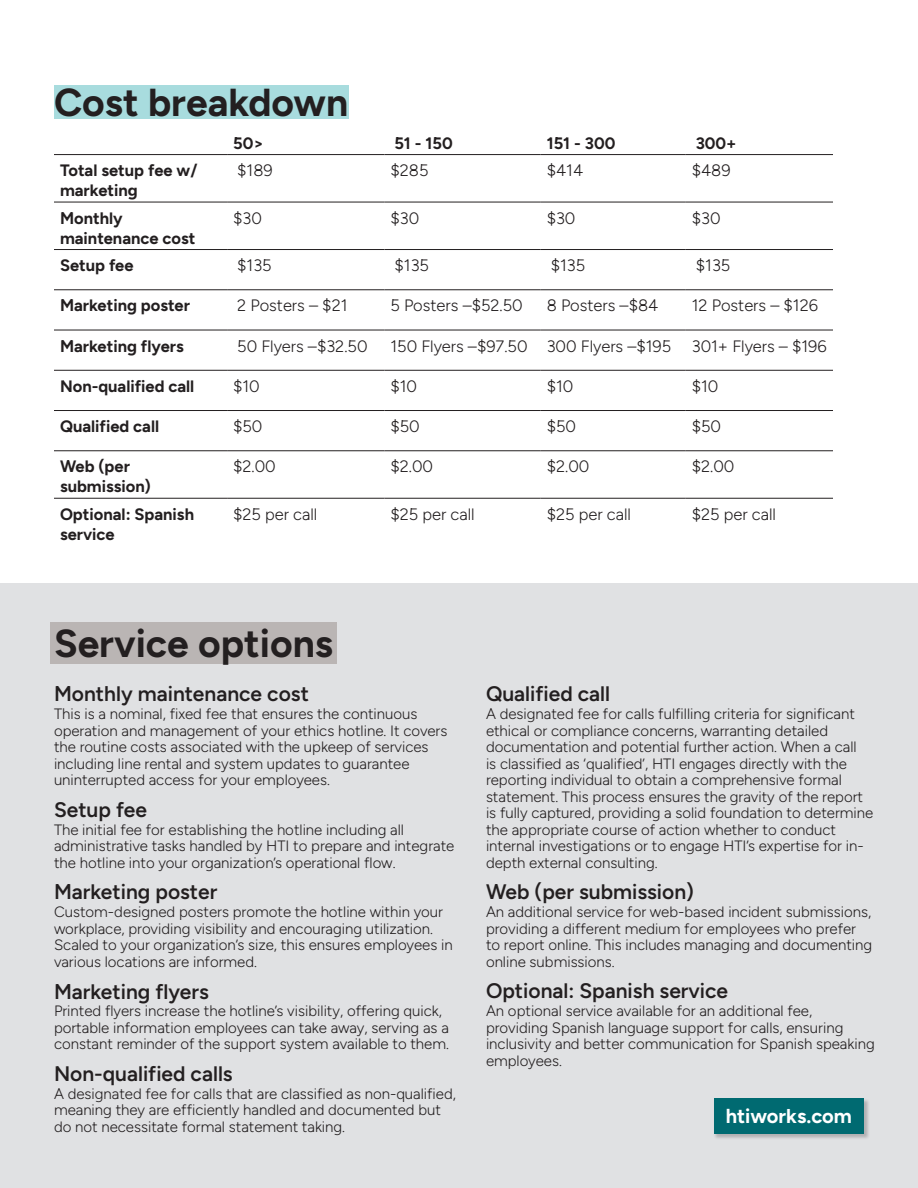
<style>
.page{position:relative;width:918px;height:1188px;background:#fff}
.page>*{position:absolute;margin:0;border:0;box-sizing:border-box;transform-origin:0 0}
.Paragraph_Style_2{font:700 39px "Figtree";color:#231f20}
.Intro_Head{font:700 39px "Figtree";color:#231f20}
.Class_title{font:600 21px "Figtree";color:#231f20}
.Body{font:700 20.1px "Figtree";color:#fff}
.t1{font:300 16.5px "Figtree";color:#231f20}
.t2{font:700 16.5px/19.8px "Figtree";color:#231f20}
.Body_2{font:300 15px/16.5px "Figtree";color:#231f20}
</style>
<div class="page">
<div style="left:0;top:583px;width:918px;height:605px;background:#e0e1e3"></div>
<div style="left:54px;top:86px;width:294px;height:33px;background:#a8dcde"></div>
<div style="left:50px;top:622px;width:287px;height:42px;background:#bab5b4"></div>
<hr style="left:54px;top:154px;width:173px;height:1px;background:#231f20">
<hr style="left:227px;top:154px;width:157px;height:1px;background:#231f20">
<hr style="left:384px;top:154px;width:157px;height:1px;background:#231f20">
<hr style="left:541px;top:154px;width:145px;height:1px;background:#231f20">
<hr style="left:686px;top:154px;width:147px;height:1px;background:#231f20">
<hr style="left:54px;top:202px;width:173px;height:1px;background:#231f20">
<hr style="left:227px;top:202px;width:157px;height:1px;background:#231f20">
<hr style="left:384px;top:202px;width:157px;height:1px;background:#231f20">
<hr style="left:541px;top:202px;width:145px;height:1px;background:#231f20">
<hr style="left:686px;top:202px;width:147px;height:1px;background:#231f20">
<hr style="left:54px;top:249px;width:173px;height:1px;background:#231f20">
<hr style="left:227px;top:249px;width:157px;height:1px;background:#231f20">
<hr style="left:384px;top:249px;width:157px;height:1px;background:#231f20">
<hr style="left:541px;top:249px;width:145px;height:1px;background:#231f20">
<hr style="left:686px;top:249px;width:147px;height:1px;background:#231f20">
<hr style="left:54px;top:290px;width:173px;height:1px;background:#231f20">
<hr style="left:227px;top:290px;width:157px;height:1px;background:#231f20">
<hr style="left:384px;top:290px;width:157px;height:1px;background:#231f20">
<hr style="left:541px;top:290px;width:145px;height:1px;background:#231f20">
<hr style="left:686px;top:290px;width:147px;height:1px;background:#231f20">
<hr style="left:54px;top:330px;width:173px;height:1px;background:#231f20">
<hr style="left:227px;top:330px;width:157px;height:1px;background:#231f20">
<hr style="left:384px;top:330px;width:157px;height:1px;background:#231f20">
<hr style="left:541px;top:330px;width:145px;height:1px;background:#231f20">
<hr style="left:686px;top:330px;width:147px;height:1px;background:#231f20">
<hr style="left:54px;top:370px;width:173px;height:1px;background:#231f20">
<hr style="left:227px;top:370px;width:157px;height:1px;background:#231f20">
<hr style="left:384px;top:370px;width:157px;height:1px;background:#231f20">
<hr style="left:541px;top:370px;width:145px;height:1px;background:#231f20">
<hr style="left:686px;top:370px;width:147px;height:1px;background:#231f20">
<hr style="left:54px;top:410px;width:173px;height:1px;background:#231f20">
<hr style="left:227px;top:410px;width:157px;height:1px;background:#231f20">
<hr style="left:384px;top:410px;width:157px;height:1px;background:#231f20">
<hr style="left:541px;top:410px;width:145px;height:1px;background:#231f20">
<hr style="left:686px;top:410px;width:147px;height:1px;background:#231f20">
<hr style="left:54px;top:451px;width:173px;height:1px;background:#231f20">
<hr style="left:227px;top:451px;width:157px;height:1px;background:#231f20">
<hr style="left:384px;top:451px;width:157px;height:1px;background:#231f20">
<hr style="left:541px;top:451px;width:145px;height:1px;background:#231f20">
<hr style="left:686px;top:451px;width:147px;height:1px;background:#231f20">
<hr style="left:54px;top:498px;width:173px;height:1px;background:#231f20">
<hr style="left:227px;top:498px;width:157px;height:1px;background:#231f20">
<hr style="left:384px;top:498px;width:157px;height:1px;background:#231f20">
<hr style="left:541px;top:498px;width:145px;height:1px;background:#231f20">
<hr style="left:686px;top:498px;width:147px;height:1px;background:#231f20">
<div style="left:714px;top:1098px;width:156px;height:41px;background:#231f20;opacity:.25"></div>
<div style="left:714px;top:1098px;width:150px;height:36px;background:#006a71"></div>
<p class="Intro_Head" style="left:54px;top:80px;width:296px">Cost breakdown</p>
<p class="t2" style="left:233px;top:133px;width:32px">50&gt;</p>
<p class="t2" style="left:394px;top:133px;width:60px">51 - 150</p>
<p class="t2" style="left:547px;top:133px;width:70px">151 - 300</p>
<p class="t2" style="left:696px;top:133px;width:42px">300+</p>
<p class="t2" style="left:60px;top:161px;width:139px">Total setup fee w/ marketing</p>
<p class="t1" style="left:237px;top:161px;width:37px">$189</p>
<p class="t1" style="left:390px;top:161px;width:40px">$285</p>
<p class="t1" style="left:547px;top:161px;width:38px">$414</p>
<p class="t1" style="left:692px;top:161px;width:40px">$489</p>
<p class="t2" style="left:60px;top:208px;width:137px">Monthly maintenance cost</p>
<p class="t1" style="left:233px;top:209px;width:30px">$30</p>
<p class="t1" style="left:390px;top:209px;width:30px">$30</p>
<p class="t1" style="left:547px;top:209px;width:30px">$30</p>
<p class="t1" style="left:692px;top:209px;width:30px">$30</p>
<p class="t2" style="left:60px;top:256px;width:75px">Setup fee</p>
<p class="t1" style="left:237px;top:256px;width:36px">$135</p>
<p class="t1" style="left:395px;top:256px;width:36px">$135</p>
<p class="t1" style="left:551px;top:256px;width:36px">$135</p>
<p class="t1" style="left:696px;top:256px;width:36px">$135</p>
<p class="t2" style="left:60px;top:296px;width:132px">Marketing poster</p>
<p class="t1" style="left:237px;top:296px;width:112px">2 Posters – $21</p>
<p class="t1" style="left:390px;top:296px;width:134px">5 Posters –$52.50</p>
<p class="t1" style="left:547px;top:296px;width:113px">8 Posters –$84</p>
<p class="t1" style="left:692px;top:296px;width:128px">12 Posters – $126</p>
<p class="t2" style="left:60px;top:336px;width:125px">Marketing flyers</p>
<p class="t1" style="left:237px;top:337px;width:132px">50 Flyers –$32.50</p>
<p class="t1" style="left:390px;top:337px;width:139px">150 Flyers –$97.50</p>
<p class="t1" style="left:547px;top:337px;width:126px">300 Flyers –$195</p>
<p class="t1" style="left:692px;top:337px;width:136px">301+ Flyers – $196</p>
<p class="t2" style="left:60px;top:376px;width:136px">Non-qualified call</p>
<p class="t1" style="left:233px;top:377px;width:28px">$10</p>
<p class="t1" style="left:390px;top:377px;width:28px">$10</p>
<p class="t1" style="left:547px;top:377px;width:28px">$10</p>
<p class="t1" style="left:692px;top:377px;width:28px">$10</p>
<p class="t2" style="left:60px;top:417px;width:101px">Qualified call</p>
<p class="t1" style="left:233px;top:417px;width:31px">$50</p>
<p class="t1" style="left:390px;top:417px;width:31px">$50</p>
<p class="t1" style="left:547px;top:417px;width:31px">$50</p>
<p class="t1" style="left:692px;top:417px;width:31px">$50</p>
<p class="t2" style="left:60px;top:457px;width:92px">Web (per submission)</p>
<p class="t1" style="left:233px;top:457px;width:44px">$2.00</p>
<p class="t1" style="left:390px;top:457px;width:44px">$2.00</p>
<p class="t1" style="left:547px;top:457px;width:44px">$2.00</p>
<p class="t1" style="left:692px;top:457px;width:44px">$2.00</p>
<p class="t2" style="left:60px;top:504px;width:136px">Optional: Spanish service</p>
<p class="t1" style="left:233px;top:505px;width:86px">$25 per call</p>
<p class="t1" style="left:390px;top:505px;width:86px">$25 per call</p>
<p class="t1" style="left:547px;top:505px;width:86px">$25 per call</p>
<p class="t1" style="left:692px;top:505px;width:86px">$25 per call</p>
<p class="Paragraph_Style_2" style="left:54px;top:621px;width:281px">Service options</p>
<p class="Class_title" style="left:54px;top:682px;width:256px">Monthly maintenance cost</p>
<p class="Body_2" style="left:54px;top:706px;width:395px">This is a nominal, fixed fee that ensures the continuous operation and management of your ethics hotline. It covers the routine costs associated with the upkeep of services including line rental and system updates to guarantee uninterrupted access for your employees.</p>
<p class="Class_title" style="left:54px;top:798px;width:95px">Setup fee</p>
<p class="Body_2" style="left:54px;top:821px;width:402px">The initial fee for establishing the hotline including all administrative tasks handled by HTI to prepare and integrate the hotline into your organization’s operational flow.</p>
<p class="Class_title" style="left:54px;top:880px;width:165px">Marketing poster</p>
<p class="Body_2" style="left:54px;top:904px;width:400px">Custom-designed posters promote the hotline within your workplace, providing visibility and encouraging utilization.<br>Scaled to your organization’s size, this ensures employees in various locations are informed.</p>
<p class="Class_title" style="left:54px;top:979px;width:156px">Marketing flyers</p>
<p class="Body_2" style="left:54px;top:1003px;width:397px">Printed flyers increase the hotline’s visibility, offering quick, portable information employees can take away, serving as a constant reminder of the support system available to them.</p>
<p class="Class_title" style="left:54px;top:1062px;width:180px">Non-qualified calls</p>
<p class="Body_2" style="left:54px;top:1085px;width:403px">A designated fee for calls that are classified as non-qualified, meaning they are efficiently handled and documented but do not necessitate formal statement taking.</p>
<p class="Class_title" style="left:486px;top:682px;width:126px">Qualified call</p>
<p class="Body_2" style="left:486px;top:706px;width:389px">A designated fee for calls fulfilling criteria for significant ethical or compliance concerns, warranting detailed documentation and potential further action. When a call<br>is classified as ‘qualified’, HTI engages directly with the reporting individual to obtain a comprehensive formal statement. This process ensures the gravity of the report is fully captured, providing a solid foundation to determine the appropriate course of action whether to conduct internal investigations or to engage HTI’s expertise for in&shy;depth external consulting.</p>
<p class="Class_title" style="left:486px;top:880px;width:209px">Web (per submission)</p>
<p class="Body_2" style="left:486px;top:904px;width:388px">An additional service for web-based incident submissions, providing a different medium for employees who prefer to report online. This includes managing and documenting online submissions.</p>
<p class="Class_title" style="left:486px;top:979px;width:244px">Optional: Spanish service</p>
<p class="Body_2" style="left:486px;top:1003px;width:390px">An optional service available for an additional fee, providing Spanish language support for calls, ensuring inclusivity and better communication for Spanish speaking employees.</p>
<p class="Body" style="left:726px;top:1105px;width:128px">htiworks.com</p>
</div>
